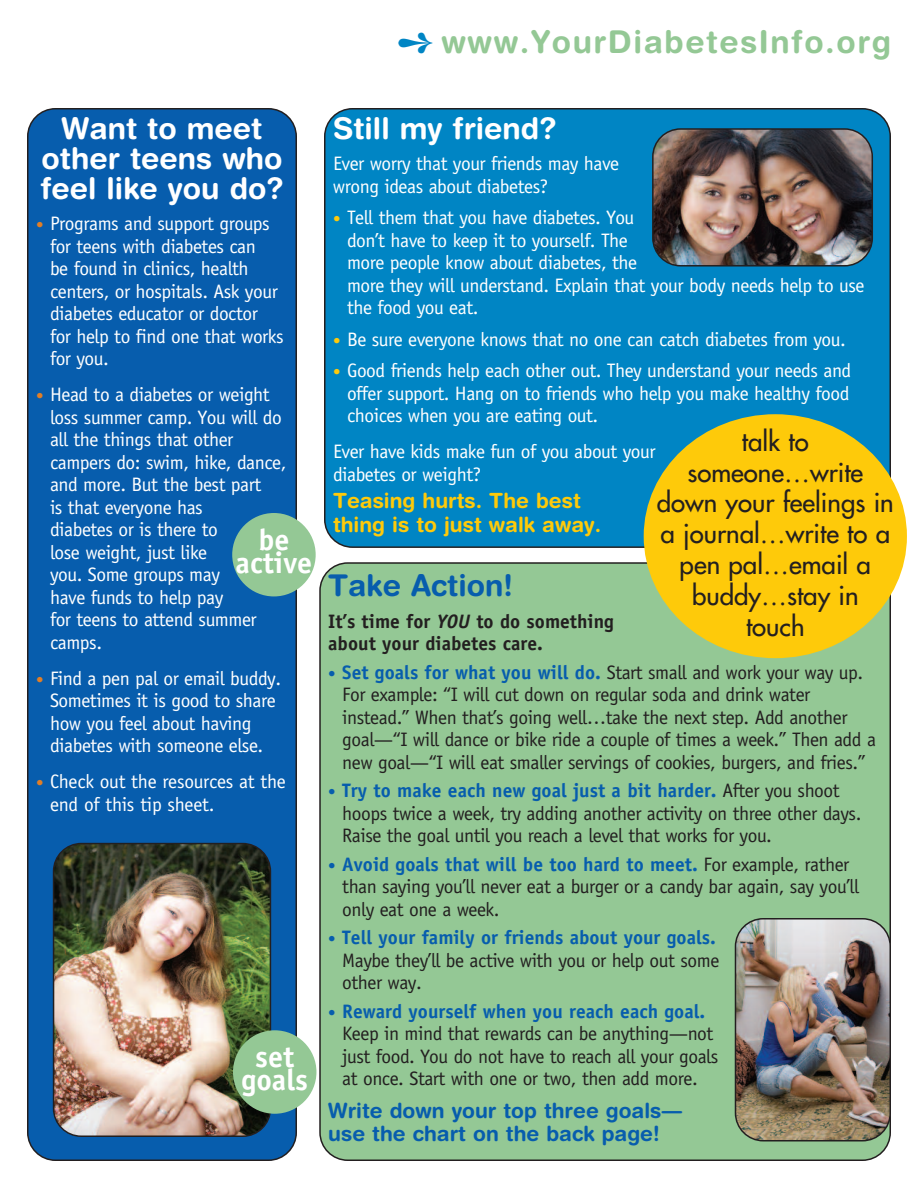
<style>
.page{position:relative;width:918px;height:1188px;background:#fff}
.page>*{position:absolute;margin:0;border:0;box-sizing:border-box;transform-origin:0 0}
.t1{font:700 31.5px "Helvetica Rounded LT";letter-spacing:.05em;color:#94c895}
.t2{font:700 30px/30px "Helvetica Rounded LT";color:#fff;text-align:center}
.t3{font:700 30px/22.5px "Officina Sans";color:#fff;text-align:center}
.t4{font:700 30px "Helvetica Rounded LT";color:#075dad}
.t5{font:25.95px/30.9px "Futura";color:#231f20;text-align:center}
.t6{font:700 21px/22.5px "Helvetica Rounded LT";color:#075dad}
.t7{font:700 21px/24px "Helvetica Rounded LT";color:#feca0a}
.t8{font:19.5px/22.5px "Officina Sans";letter-spacing:-.025em;color:#fff}
.t9{font:19.5px/22.5px "Officina Sans";letter-spacing:-.025em;color:#231f20}
.t10{font:700 19.5px/22.5px "Officina Sans";color:#231f20}
.s1{color:#0085c4}
.s2{font-size:15px;color:#e17e26}
.s3{font-size:15px;color:#feca0a}
.s4{font-style:italic}
.s5{font-size:15px;color:#075dad}
.s6{font-weight:700;color:#075dad}
</style>
<div class="page">
<div style="left:324px;top:108px;width:567px;height:440px;background:#0085c4"></div>
<div style="left:27px;top:108px;width:270px;height:1053px;background:#075dad"></div>
<img style="left:652px;top:128px;width:221px;height:139px">
<img style="left:53px;top:843px;width:218px;height:294px">
<div style="left:232px;top:513px;width:84px;height:83px;background:#94c895;border-radius:50%"></div>
<div style="left:319px;top:562px;width:572px;height:599px;background:#94c895"></div>
<div style="left:644px;top:414px;width:263px;height:244px;background:#feca0a;border-radius:50%"></div>
<img style="left:735px;top:918px;width:156px;height:224px">
<div style="left:233px;top:1030px;width:83px;height:84px;background:#94c895;border-radius:50%"></div>
<h1 class="t1" style="left:397px;top:31px;width:495px"><span class="s1">➺</span> www.YourDiabetesInfo.org</h1>
<h2 class="t2" style="left:40px;top:116px;width:245px">Want to meet other teens who feel like you do?</h2>
<p class="t8" style="left:50px;top:214px;width:235px;text-indent:-14px"><span class="s2">•</span> Programs and support groups for teens with diabetes can<br>be found in clinics, health centers, or hospitals. Ask your diabetes educator or doctor for help to find one that works for you.</p>
<p class="t8" style="left:50px;top:385px;width:238px;text-indent:-14px"><span class="s2">•</span> Head to a diabetes or weight loss summer camp. You will do all the things that other campers do: swim, hike, dance, and more. But the best part<br>is that everyone has<br>diabetes or is there to<br>lose weight, just like<br>you. Some groups may<br>have funds to help pay<br>for teens to attend summer camps.</p>
<p class="t8" style="left:50px;top:669px;width:233px;text-indent:-14px"><span class="s2">•</span> Find a pen pal or email buddy.<br>Sometimes it is good to share how you feel about having diabetes with someone else.</p>
<p class="t8" style="left:50px;top:772px;width:237px;text-indent:-14px"><span class="s2">•</span> Check out the resources at the end of this tip sheet.</p>
<h2 class="t3" style="left:236px;top:531px;width:78px">be active</h2>
<h2 class="t3" style="left:241px;top:1049px;width:68px">set goals</h2>
<h2 class="t2" style="left:333px;top:116px;width:225px">Still my friend?</h2>
<p class="t8" style="left:333px;top:154px;width:288px">Ever worry that your friends may have wrong ideas about diabetes?</p>
<p class="t8" style="left:347px;top:208px;width:519px;text-indent:-14px"><span class="s3">•</span> Tell them that you have diabetes. You<br>don’t have to keep it to yourself. The<br>more people know about diabetes, the<br>more they will understand. Explain that your body needs help to use the food you eat.</p>
<p class="t8" style="left:333px;top:330px;width:514px"><span class="s3">•</span> Be sure everyone knows that no one can catch diabetes from you.</p>
<p class="t8" style="left:347px;top:361px;width:506px;text-align:justify;text-indent:-14px"><span class="s3">•</span> Good friends help each other out. They understand your needs and offer support. Hang on to friends who help you make healthy food choices when you are eating out.</p>
<p class="t8" style="left:333px;top:442px;width:324px">Ever have kids make fun of you about your diabetes or weight?</p>
<p class="t7" style="left:333px;top:491px;width:270px">Teasing hurts. The best thing is to just walk away.</p>
<h3 class="t5" style="left:657px;top:427px;width:239px">talk to someone…write down your feelings in a journal…write to a pen pal…email a buddy…stay in<br>touch</h3>
<h2 class="t4" style="left:328px;top:575px;width:186px">Take Action!</h2>
<p class="t10" style="left:328px;top:611px;width:287px">It’s time for <span class="s4">YOU</span> to do something about your diabetes care.</p>
<p class="t9" style="left:342px;top:662px;width:535px;text-indent:-14px"><span class="s5">•</span> <span class="s6">Set goals for what you will do.</span> Start small and work your way up.<br>For example: “I will cut down on regular soda and drink water instead.” When that’s going well…take the next step. Add another goal—“I will dance or bike ride a couple of times a week.” Then add a new goal—“I will eat smaller servings of cookies, burgers, and fries.”</p>
<p class="t9" style="left:342px;top:781px;width:521px;text-indent:-14px"><span class="s5">•</span> <span class="s6">Try to make each new goal just a bit harder.</span> After you shoot hoops twice a week, try adding another activity on three other days.<br>Raise the goal until you reach a level that works for you.</p>
<p class="t9" style="left:342px;top:854px;width:518px;text-indent:-14px"><span class="s5">•</span> <span class="s6">Avoid goals that will be too hard to meet.</span> For example, rather than saying you’ll never eat a burger or a candy bar again, say you’ll only eat one a week.</p>
<p class="t9" style="left:342px;top:928px;width:379px;text-indent:-14px"><span class="s5">•</span> <span class="s6">Tell your family or friends about your goals.<br></span>Maybe they’ll be active with you or help out some other way.</p>
<p class="t9" style="left:342px;top:1001px;width:378px;text-indent:-14px"><span class="s5">•</span> <span class="s6">Reward yourself when you reach each goal.<br></span>Keep in mind that rewards can be anything—not just food. You do not have to reach all your goals at once. Start with one or two, then add more.</p>
<p class="t6" style="left:328px;top:1102px;width:356px">Write down your top three goals— use the chart on the back page!</p>
</div>
